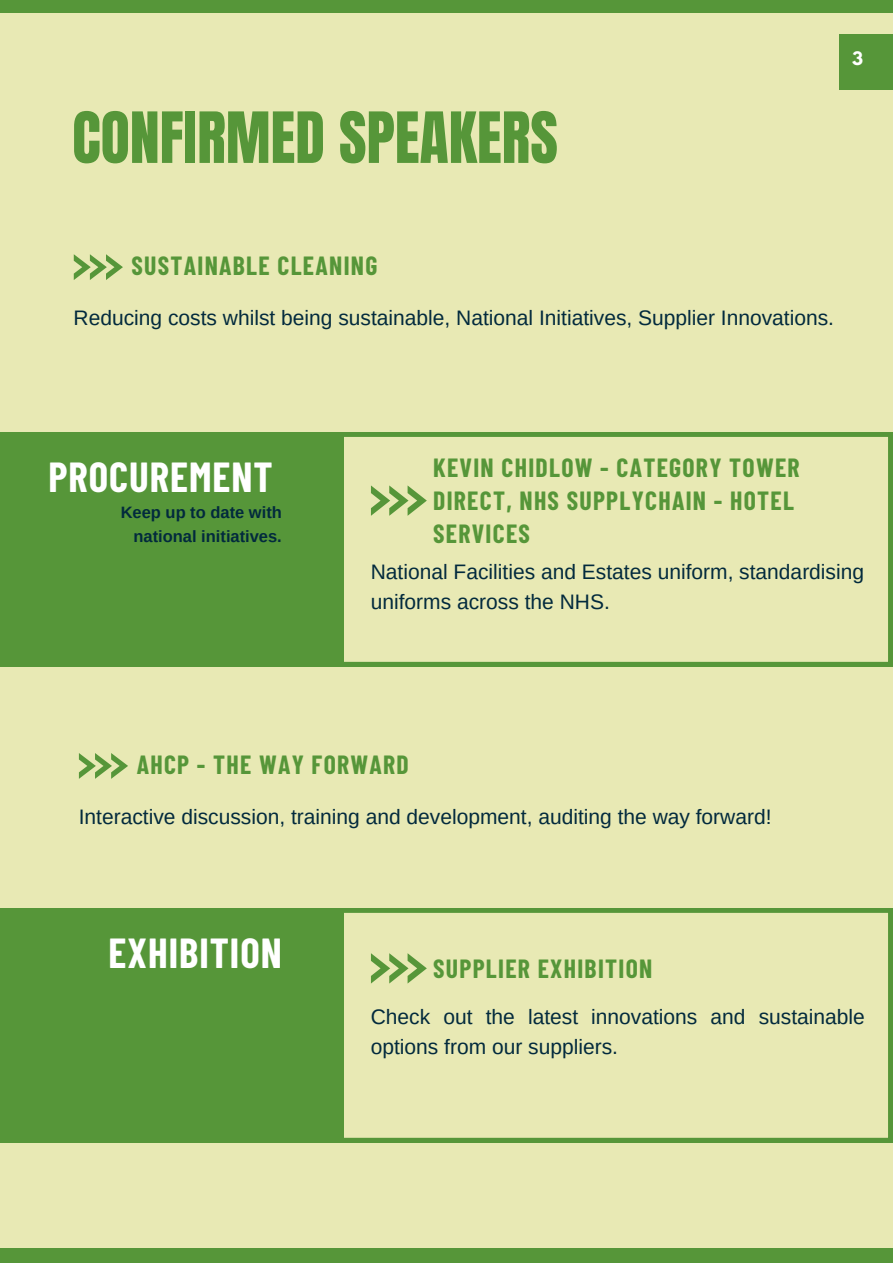
<style>
.page{position:relative;width:893px;height:1264px;background:#fff}
.page>*{position:absolute;margin:0;border:0;box-sizing:border-box;transform-origin:0 0}
.t1{font:60px "Anton";color:#569639}
.t2{font:700 40.95px "Barlow Condensed";letter-spacing:.025em;color:#fff}
.t3{font:700 25.65px/32.5px "Barlow Condensed";letter-spacing:.05em;color:#569639}
.t4{font:21px/30.3px "Arimo";color:#022a3d}
.t5{font:700 16.5px/23.5px "Arimo";color:#022a3d;text-align:right}
.t6{font:700 16.5px "League Spartan";color:#fff}
</style>
<div class="page">
<div style="left:0;top:0;width:892px;height:1262px;background:#e8e9b4"></div>
<svg style="left:344px;top:432px;width:548px;height:234px"></svg>
<div style="left:0;top:432px;width:344px;height:234px;background:#569639"></div>
<svg style="left:74px;top:254px;width:49px;height:26px"></svg>
<div style="left:0;top:0;width:892px;height:12px;background:#569639"></div>
<div style="left:0;top:1248px;width:892px;height:14px;background:#569639"></div>
<svg style="left:371px;top:485px;width:56px;height:31px"></svg>
<div style="left:838px;top:34px;width:54px;height:55px;background:#569639"></div>
<svg style="left:79px;top:753px;width:49px;height:25px"></svg>
<svg style="left:344px;top:908px;width:548px;height:234px"></svg>
<div style="left:0;top:908px;width:344px;height:234px;background:#569639"></div>
<svg style="left:371px;top:953px;width:56px;height:30px"></svg>
<p class="t1" style="left:72px;top:95px;width:487px">CONFIRMED SPEAKERS</p>
<p class="t6" style="left:852px;top:51px;width:12px">3</p>
<p class="t3" style="left:131px;top:248px;width:247px">SUSTAINABLE CLEANING</p>
<p class="t4" style="left:74px;top:302px;width:762px">Reducing costs whilst being sustainable, National Initiatives, Supplier Innovations.</p>
<p class="t2" style="left:48px;top:451px;width:226px">PROCUREMENT</p>
<p class="t5" style="left:121px;top:500px;width:163px">Keep up to date with national initiatives.</p>
<p class="t3" style="left:433px;top:451px;width:368px">KEVIN CHIDLOW - CATEGORY TOWER<br>DIRECT, NHS SUPPLYCHAIN - HOTEL<br>SERVICES</p>
<p class="t4" style="left:371px;top:556px;width:495px">National Facilities and Estates uniform, standardising uniforms across the NHS.</p>
<p class="t3" style="left:137px;top:747px;width:274px">AHCP - THE WAY FORWARD</p>
<p class="t4" style="left:79px;top:801px;width:694px">Interactive discussion, training and development, auditing the way forward!</p>
<p class="t2" style="left:109px;top:926px;width:175px">EXHIBITION</p>
<p class="t3" style="left:433px;top:951px;width:221px">SUPPLIER EXHIBITION</p>
<p class="t4" style="left:371px;top:1001px;width:495px">Check out the latest innovations and sustainable options from our suppliers.</p>
</div>
